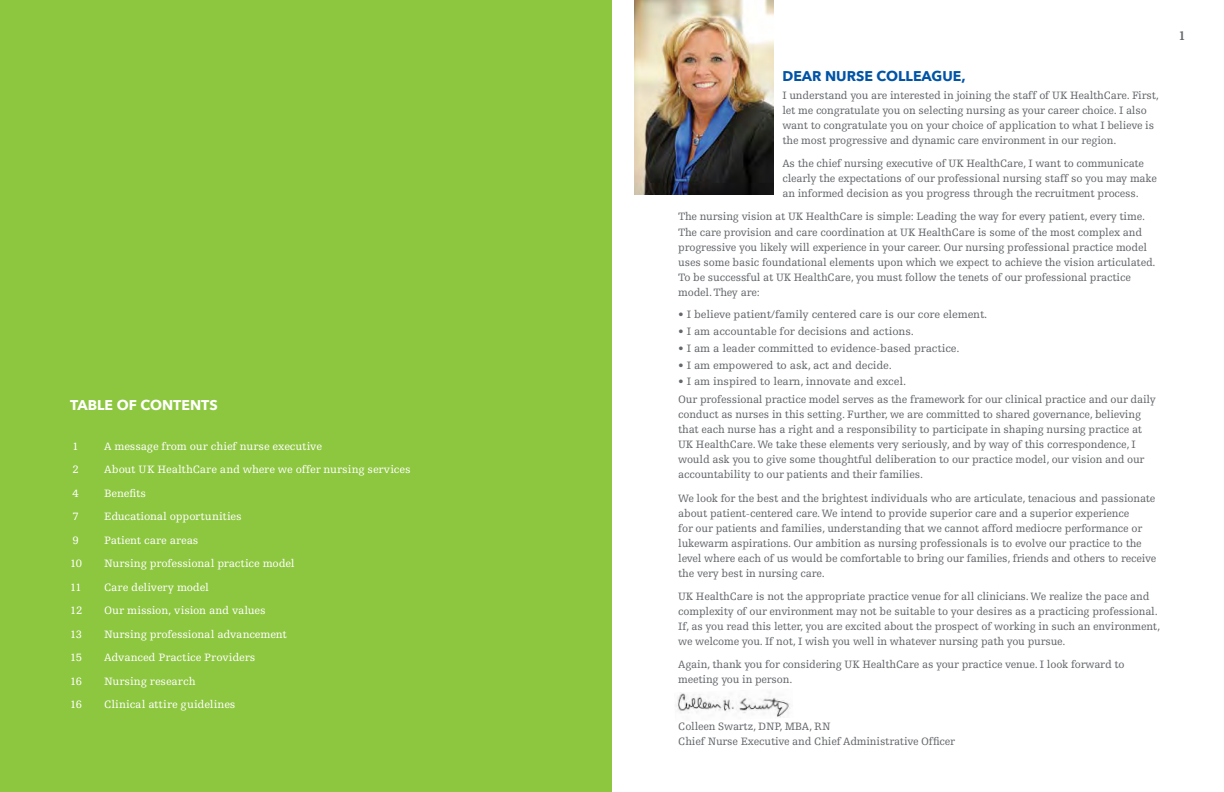
<style>
.page{position:relative;width:1224px;height:792px;background:#fff}
.page>*{position:absolute;margin:0;border:0;box-sizing:border-box;transform-origin:0 0}
.t1{font:700 14.1px "Avenir Next";color:#0054a6}
.t2{font:700 14.1px "Avenir Next";color:#fff}
.t3{font:700 13.2px "Egyptienne FLT Std";color:#63666a}
.t4{font:11.3px/15.1px "Egyptienne FLT Std";letter-spacing:-.015em;color:#63666a}
.t5{font:11.3px "Egyptienne FLT Std";letter-spacing:-.01em;color:#fff}
</style>
<div class="page">
<div style="left:0;top:0;width:612px;height:792px;background:#8dc63f"></div>
<img style="left:634px;top:0;width:140px;height:195px">
<img style="left:676px;top:692px;width:114px;height:25px">
<p class="t2" style="left:70px;top:393px;width:149px">TABLE OF CONTENTS</p>
<p class="t5" style="left:72px;top:440px;width:8px">1</p>
<p class="t5" style="left:104px;top:440px;width:219px">A message from our chief nurse executive</p>
<p class="t5" style="left:72px;top:463px;width:8px">2</p>
<p class="t5" style="left:104px;top:463px;width:308px">About UK HealthCare and where we offer nursing services</p>
<p class="t5" style="left:72px;top:487px;width:8px">4</p>
<p class="t5" style="left:104px;top:487px;width:44px">Benefits</p>
<p class="t5" style="left:72px;top:510px;width:8px">7</p>
<p class="t5" style="left:104px;top:510px;width:139px">Educational opportunities</p>
<p class="t5" style="left:72px;top:534px;width:8px">9</p>
<p class="t5" style="left:104px;top:534px;width:96px">Patient care areas</p>
<p class="t5" style="left:70px;top:557px;width:13px">10</p>
<p class="t5" style="left:104px;top:557px;width:192px">Nursing professional practice model</p>
<p class="t5" style="left:70px;top:581px;width:13px">11</p>
<p class="t5" style="left:104px;top:581px;width:106px">Care delivery model</p>
<p class="t5" style="left:70px;top:604px;width:14px">12</p>
<p class="t5" style="left:104px;top:604px;width:163px">Our mission, vision and values</p>
<p class="t5" style="left:70px;top:628px;width:14px">13</p>
<p class="t5" style="left:104px;top:628px;width:184px">Nursing professional advancement</p>
<p class="t5" style="left:70px;top:651px;width:13px">15</p>
<p class="t5" style="left:104px;top:651px;width:153px">Advanced Practice Providers</p>
<p class="t5" style="left:70px;top:675px;width:13px">16</p>
<p class="t5" style="left:104px;top:675px;width:93px">Nursing research</p>
<p class="t5" style="left:70px;top:698px;width:13px">16</p>
<p class="t5" style="left:104px;top:698px;width:133px">Clinical attire guidelines</p>
<p class="t1" style="left:782px;top:64px;width:185px">DEAR NURSE COLLEAGUE,</p>
<p class="t4" style="left:782px;top:88px;width:378px">I understand you are interested in joining the staff of UK HealthCare. First, let me congratulate you on selecting nursing as your career choice. I also want to congratulate you on your choice of application to what I believe is the most progressive and dynamic care environment in our region.</p>
<p class="t4" style="left:782px;top:156px;width:376px">As the chief nursing executive of UK HealthCare, I want to communicate clearly the expectations of our professional nursing staff so you may make an informed decision as you progress through the recruitment process.</p>
<p class="t4" style="left:678px;top:209px;width:479px">The nursing vision at UK HealthCare is simple: Leading the way for every patient, every time.<br>The care provision and care coordination at UK HealthCare is some of the most complex and progressive you likely will experience in your career. Our nursing professional practice model uses some basic foundational elements upon which we expect to achieve the vision articulated.<br>To be successful at UK HealthCare, you must follow the tenets of our professional practice model. They are:</p>
<p class="t4" style="left:678px;top:307px;width:311px">• I believe patient/family centered care is our core element.</p>
<p class="t4" style="left:678px;top:324px;width:237px">• I am accountable for decisions and actions.</p>
<p class="t4" style="left:678px;top:341px;width:283px">• I am a leader committed to evidence-based practice.</p>
<p class="t4" style="left:678px;top:357px;width:215px">• I am empowered to ask, act and decide.</p>
<p class="t4" style="left:678px;top:373px;width:479px;line-height:17.8px">• I am inspired to learn, innovate and excel.<br>Our professional practice model serves as the framework for our clinical practice and our daily</p>
<p class="t4" style="left:678px;top:407px;width:468px">conduct as nurses in this setting. Further, we are committed to shared governance, believing that each nurse has a right and a responsibility to participate in shaping nursing practice at UK HealthCare. We take these elements very seriously, and by way of this correspondence, I would ask you to give some thoughtful deliberation to our practice model, our vision and our accountability to our patients and their families.</p>
<p class="t4" style="left:678px;top:491px;width:479px">We look for the best and the brightest individuals who are articulate, tenacious and passionate about patient-centered care. We intend to provide superior care and a superior experience<br>for our patients and families, understanding that we cannot afford mediocre performance or lukewarm aspirations. Our ambition as nursing professionals is to evolve our practice to the level where each of us would be comfortable to bring our families, friends and others to receive the very best in nursing care.</p>
<p class="t4" style="left:678px;top:589px;width:483px">UK HealthCare is not the appropriate practice venue for all clinicians. We realize the pace and complexity of our environment may not be suitable to your desires as a practicing professional.<br>If, as you read this letter, you are excited about the prospect of working in such an environment, we welcome you. If not, I wish you well in whatever nursing path you pursue.</p>
<p class="t4" style="left:678px;top:657px;width:448px">Again, thank you for considering UK HealthCare as your practice venue. I look forward to meeting you in person.</p>
<p class="t4" style="left:678px;top:719px;width:278px">Colleen Swartz, DNP, MBA, RN<br>Chief Nurse Executive and Chief Administrative Officer</p>
<p class="t3" style="left:1179px;top:29px;width:9px">1</p>
</div>
